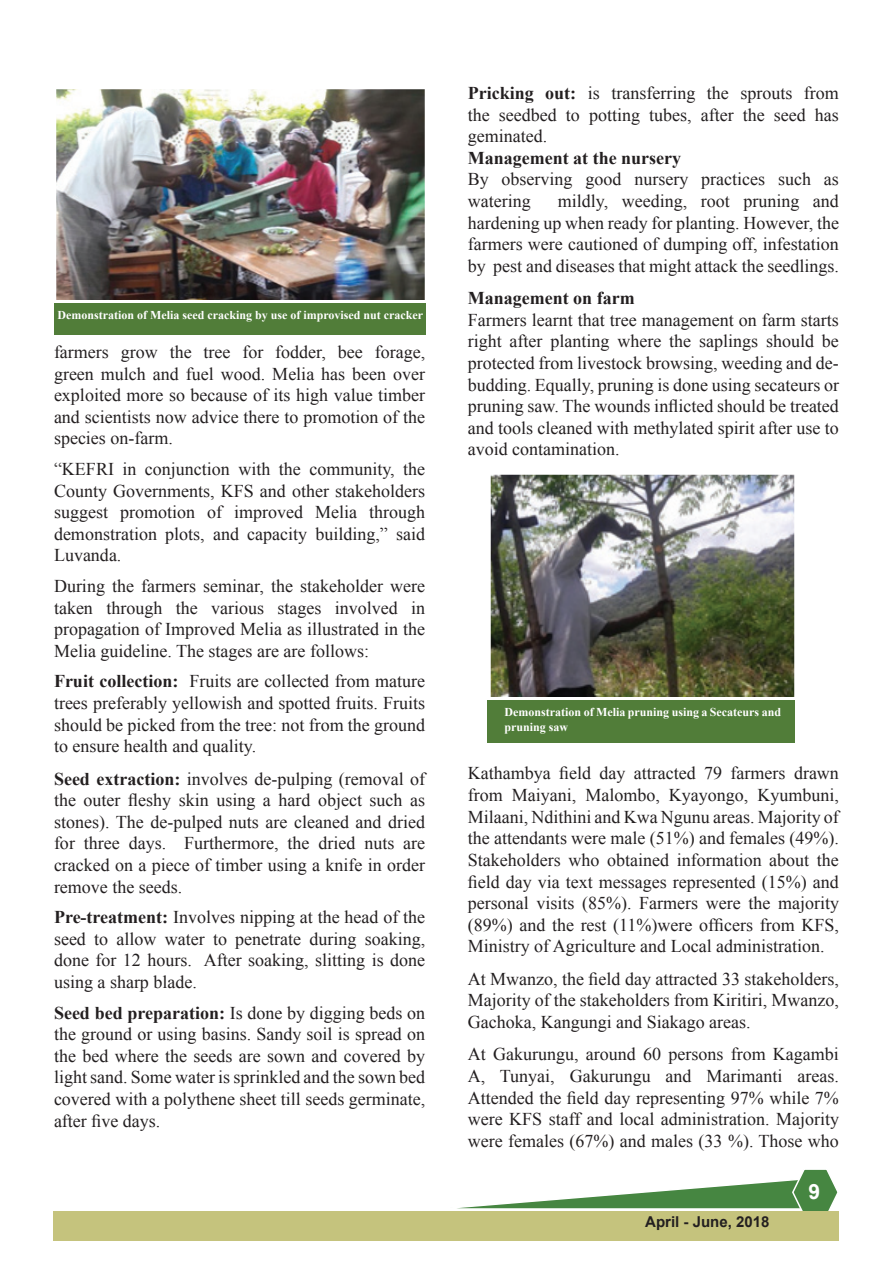
<style>
.page{position:relative;width:893px;height:1263px;background:#fff}
.page>*{position:absolute;margin:0;border:0;box-sizing:border-box;transform-origin:0 0}
.t1{font:700 21px "Arial";color:#fff}
.t2{font:18px/21.6px "Times New Roman";color:#231f20;text-align:justify}
.t3{font:700 18px "Times New Roman";color:#231f20}
.t4{font:700 15px "Arial";color:#231f20}
.t5{font:700 12px/14.4px "Times New Roman";color:#fff}
.s1{font-weight:700}
</style>
<div class="page">
<svg style="left:457px;top:1169px;width:381px;height:42px"></svg>
<div style="left:53px;top:1211px;width:786px;height:30px;background:#c5c37d"></div>
<img style="left:56px;top:89px;width:369px;height:211px">
<div style="left:54px;top:303px;width:371px;height:32px;background:#517d39"></div>
<img style="left:490px;top:474px;width:304px;height:222px">
<div style="left:487px;top:700px;width:307px;height:43px;background:#517d39"></div>
<p class="t5" style="left:57px;top:307px;width:367px">Demonstration of Melia seed cracking by use of improvised nut cracker</p>
<p class="t2" style="left:54px;top:341px;width:373px">farmers grow the tree for fodder, bee forage, green mulch and fuel wood. Melia has been over exploited more so because of its high value timber and scientists now advice there to promotion of the species on-farm.</p>
<p class="t2" style="left:54px;top:458px;width:373px">“KEFRI in conjunction with the community, the County Governments, KFS and other stakeholders suggest promotion of improved Melia through demonstration plots, and capacity building,” said Luvanda.</p>
<p class="t2" style="left:54px;top:575px;width:373px">During the farmers seminar, the stakeholder were taken through the various stages involved in propagation of Improved Melia as illustrated in the Melia guideline. The stages are are follows:</p>
<p class="t2" style="left:54px;top:670px;width:373px"><span class="s1">Fruit collection:</span> Fruits are collected from mature trees preferably yellowish and spotted fruits. Fruits should be picked from the tree: not from the ground to ensure health and quality.</p>
<p class="t2" style="left:54px;top:767px;width:373px"><span class="s1">Seed extraction:</span> involves de-pulping (removal of the outer fleshy skin using a hard object such as stones). The de-pulped nuts are cleaned and dried for three days. Furthermore, the dried nuts are cracked on a piece of timber using a knife in order remove the seeds.</p>
<p class="t2" style="left:54px;top:906px;width:373px"><span class="s1">Pre-treatment:</span> Involves nipping at the head of the seed to allow water to penetrate during soaking, done for 12 hours. After soaking, slitting is done using a sharp blade.</p>
<p class="t2" style="left:54px;top:1001px;width:373px"><span class="s1">Seed bed preparation:</span> Is done by digging beds on the ground or using basins. Sandy soil is spread on the bed where the seeds are sown and covered by light sand. Some water is sprinkled and the sown bed covered with a polythene sheet till seeds germinate, after five days.</p>
<p class="t2" style="left:468px;top:82px;width:373px"><span class="s1">Pricking out:</span> is transferring the sprouts from the seedbed to potting tubes, after the seed has geminated.</p>
<p class="t3" style="left:468px;top:145px;width:215px">Management at the nursery</p>
<p class="t2" style="left:468px;top:168px;width:373px">By observing good nursery practices such as watering</p>
<p class="t2" style="left:468px;top:190px;width:373px;text-indent:90px">mildly, weeding, root pruning and hardening up when ready for planting. However, the farmers were cautioned of dumping off, infestation by pest and diseases that might attack the seedlings.</p>
<p class="t3" style="left:468px;top:286px;width:168px">Management on farm</p>
<p class="t2" style="left:468px;top:309px;width:373px">Farmers learnt that tree management on farm starts right after planting where the saplings should be protected from livestock browsing, weeding and de&shy;budding. Equally, pruning is done using secateurs or pruning saw. The wounds inflicted should be treated and tools cleaned with methylated spirit after use to avoid contamination.</p>
<p class="t5" style="left:505px;top:705px;width:278px">Demonstration of Melia pruning using a Secateurs and pruning saw</p>
<p class="t2" style="left:468px;top:762px;width:373px">Kathambya field day attracted 79 farmers drawn from Maiyani, Malombo, Kyayongo, Kyumbuni, Milaani, Ndithini and Kwa Ngunu areas. Majority of the attendants were male (51%) and females (49%).<br>Stakeholders who obtained information about the field day via text messages represented (15%) and personal visits (85%). Farmers were the majority (89%) and the rest (11%)were officers from KFS, Ministry of Agriculture and Local administration.</p>
<p class="t2" style="left:468px;top:967px;width:373px">At Mwanzo, the field day attracted 33 stakeholders, Majority of the stakeholders from Kiritiri, Mwanzo, Gachoka, Kangungi and Siakago areas.</p>
<p class="t2" style="left:468px;top:1043px;width:373px">At Gakurungu, around 60 persons from Kagambi A, Tunyai, Gakurungu and Marimanti areas.<br>Attended the field day representing 97% while 7% were KFS staff and local administration. Majority were females (67%) and males (33 %). Those who</p>
<p class="t4" style="left:645px;top:1212px;width:126px">April - June, 2018</p>
<p class="t1" style="left:809px;top:1177px;width:13px">9</p>
</div>
